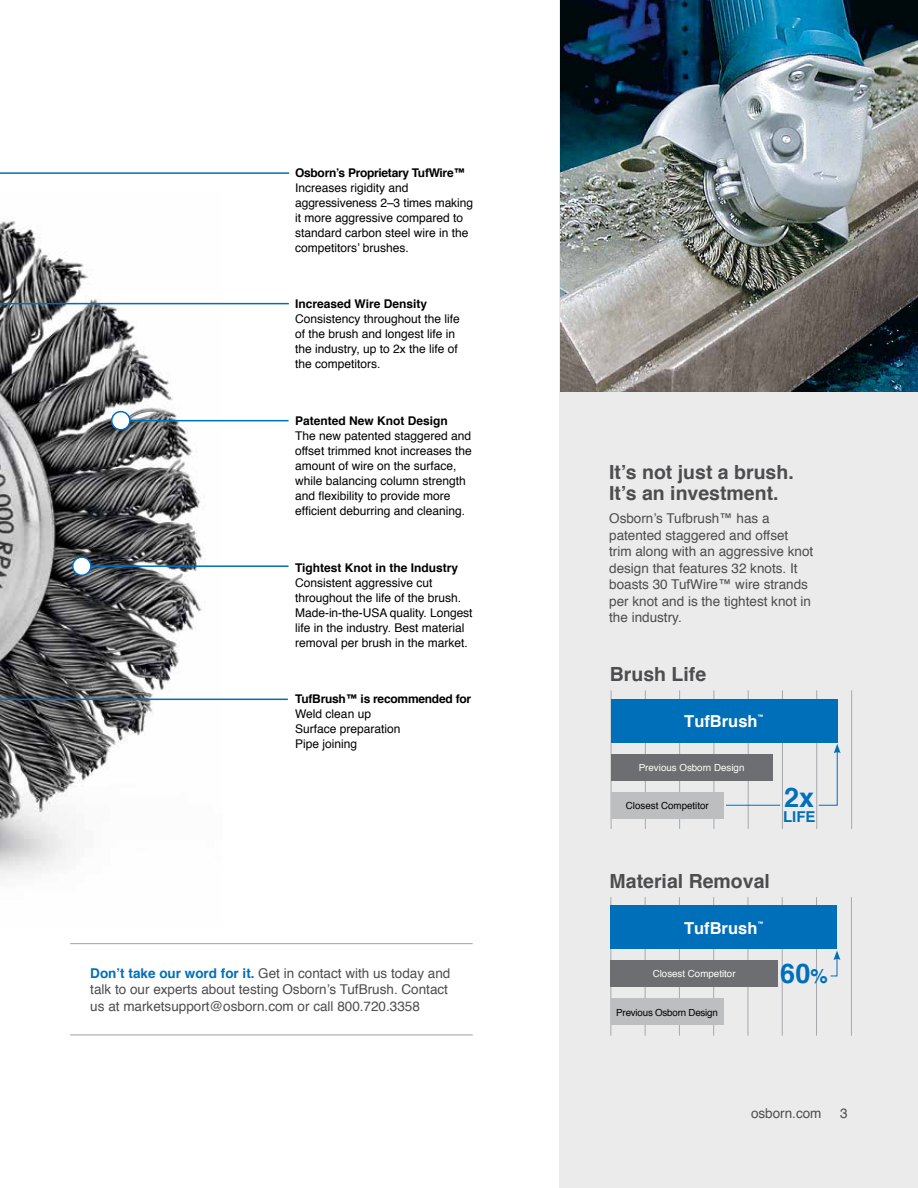
<style>
.page{position:relative;width:918px;height:1188px;background:#fff}
.page>*{position:absolute;margin:0;border:0;box-sizing:border-box;transform-origin:0 0}
.t1{font:700 27px "Helvetica";color:#006fba}
.t2{font:700 19.5px/21px "Helvetica";color:#4d4d4f}
.t3{font:700 16.5px "Helvetica";color:#fff}
.t4{font:700 15px "Helvetica";color:#006fba}
.t5{font:13.5px/16.5px "Helvetica";color:#4d4d4f}
.t6{font:12px/15px "Helvetica";color:#000}
.t7{font:700 12px "Helvetica";color:#000}
.t8{font:700 12px "Helvetica";letter-spacing:-.025em;color:#000}
.t9{font:700 12px "Helvetica";letter-spacing:-.02em;color:#000}
.t10{font:9.75px "Helvetica";color:#fff}
.t11{font:9.75px "Helvetica";letter-spacing:-.02em;color:#000}
.t12{font:9.75px "Helvetica";color:#000}
.t13{font:700 6.15px "Helvetica";color:#fff}
.s1{font-weight:700;color:#006fba}
.s2{font-size:19.5px}
</style>
<div class="page">
<img style="left:0;top:322px;width:222px;height:556px">
<div style="left:560px;top:0;width:358px;height:1188px;background:#ebebec"></div>
<img style="left:560px;top:0;width:358px;height:391px">
<hr style="left:70px;top:943px;width:403px;height:1px;background:#9d9fa2">
<hr style="left:70px;top:1035px;width:403px;height:1px;background:#9d9fa2">
<hr style="left:79px;top:565px;width:210px;height:2px;background:#006fba">
<div style="left:73px;top:557px;width:18px;height:18px;background:#fff;border-radius:50%"></div>
<div style="left:72px;top:556px;width:20px;height:20px;border:2px solid #006fba;border-radius:50%"></div>
<hr style="left:119px;top:420px;width:170px;height:1px;background:#006fba">
<div style="left:112px;top:412px;width:18px;height:18px;background:#fff;border-radius:50%"></div>
<div style="left:111px;top:411px;width:20px;height:19px;border:2px solid #006fba;border-radius:50%"></div>
<svg style="left:0;top:172px;width:290px;height:150px"></svg>
<hr style="left:0;top:699px;width:288px;height:1px;background:#006fba">
<hr style="left:0;top:303px;width:289px;height:1px;background:#006fba">
<hr style="left:611px;top:690px;width:1px;height:139px;background:#a7a9ac">
<hr style="left:645px;top:690px;width:1px;height:139px;background:#a7a9ac">
<hr style="left:679px;top:690px;width:1px;height:139px;background:#a7a9ac">
<hr style="left:714px;top:690px;width:1px;height:139px;background:#a7a9ac">
<hr style="left:748px;top:690px;width:1px;height:139px;background:#a7a9ac">
<hr style="left:782px;top:690px;width:1px;height:139px;background:#a7a9ac">
<hr style="left:816px;top:690px;width:1px;height:139px;background:#a7a9ac">
<hr style="left:851px;top:690px;width:1px;height:139px;background:#a7a9ac">
<div style="left:611px;top:754px;width:161px;height:27px;background:#6d6e71"></div>
<div style="left:611px;top:792px;width:113px;height:27px;background:#bcbec0"></div>
<div style="left:611px;top:699px;width:226px;height:43px;background:#006fba"></div>
<hr style="left:726px;top:805px;width:54px;height:1px;background:#006fba">
<svg style="left:818px;top:744px;width:23px;height:62px"></svg>
<hr style="left:611px;top:897px;width:1px;height:139px;background:#a7a9ac">
<hr style="left:645px;top:897px;width:1px;height:139px;background:#a7a9ac">
<hr style="left:679px;top:897px;width:1px;height:139px;background:#a7a9ac">
<hr style="left:713px;top:897px;width:1px;height:139px;background:#a7a9ac">
<hr style="left:748px;top:897px;width:1px;height:139px;background:#a7a9ac">
<hr style="left:782px;top:897px;width:1px;height:139px;background:#a7a9ac">
<hr style="left:816px;top:897px;width:1px;height:139px;background:#a7a9ac">
<hr style="left:851px;top:897px;width:1px;height:139px;background:#a7a9ac">
<div style="left:611px;top:960px;width:167px;height:27px;background:#6d6e71"></div>
<div style="left:611px;top:998px;width:113px;height:27px;background:#bcbec0"></div>
<div style="left:611px;top:906px;width:226px;height:43px;background:#006fba"></div>
<svg style="left:830px;top:951px;width:10px;height:26px"></svg>
<p class="t8" style="left:295px;top:163px;width:172px">Osborn’s Proprietary TufWire™</p>
<p class="t6" style="left:295px;top:181px;width:179px">Increases rigidity and aggressiveness 2–3 times making it more aggressive compared to standard carbon steel wire in the competitors’ brushes.</p>
<p class="t7" style="left:295px;top:294px;width:133px">Increased Wire Density</p>
<p class="t6" style="left:295px;top:312px;width:166px">Consistency throughout the life of the brush and longest life in the industry, up to 2x the life of the competitors.</p>
<p class="t7" style="left:295px;top:411px;width:154px">Patented New Knot Design</p>
<p class="t6" style="left:295px;top:429px;width:178px">The new patented staggered and offset trimmed knot increases the amount of wire on the surface, while balancing column strength and flexibility to provide more efficient deburring and cleaning.</p>
<p class="t7" style="left:295px;top:558px;width:165px">Tightest Knot in the Industry</p>
<p class="t6" style="left:295px;top:575px;width:179px">Consistent aggressive cut throughout the life of the brush.<br>Made-in-the-USA quality. Longest life in the industry. Best material removal per brush in the market.</p>
<p class="t9" style="left:295px;top:689px;width:177px">TufBrush™ is recommended for</p>
<p class="t6" style="left:295px;top:706px;width:107px">Weld clean up<br>Surface preparation<br>Pipe joining</p>
<p class="t5" style="left:90px;top:965px;width:362px"><span class="s1">Don’t take our word for it.</span> Get in contact with us today and talk to our experts about testing Osborn’s TufBrush. Contact us at marketsupport@osborn.com or call 800.720.3358</p>
<h2 class="t2" style="left:609px;top:462px;width:186px">It’s not just a brush.<br>It’s an investment.</h2>
<p class="t5" style="left:609px;top:511px;width:206px">Osborn’s Tufbrush™ has a patented staggered and offset trim along with an aggressive knot design that features 32 knots. It boasts 30 TufWire™ wire strands per knot and is the tightest knot in the industry.</p>
<h2 class="t2" style="left:610px;top:664px;width:98px">Brush Life</h2>
<h3 class="t3" style="left:684px;top:708px;width:75px">TufBrush</h3>
<p class="t13" style="left:758px;top:712px;width:8px">™</p>
<p class="t10" style="left:639px;top:760px;width:107px">Previous Osborn Design</p>
<p class="t12" style="left:626px;top:798px;width:84px">Closest Competitor</p>
<h1 class="t1" style="left:784px;top:776px;width:32px">2x</h1>
<p class="t4" style="left:783px;top:805px;width:34px">LIFE</p>
<h2 class="t2" style="left:610px;top:871px;width:162px">Material Removal</h2>
<h3 class="t3" style="left:684px;top:914px;width:75px">TufBrush</h3>
<p class="t13" style="left:757px;top:918px;width:8px">™</p>
<p class="t10" style="left:653px;top:966px;width:84px">Closest Competitor</p>
<p class="t11" style="left:616px;top:1005px;width:103px">Previous Osborn Design</p>
<h1 class="t1" style="left:780px;top:951px;width:49px">60<span class="s2">%</span></h1>
<p class="t5" style="left:751px;top:1105px;width:72px">osborn.com</p>
<p class="t5" style="left:840px;top:1105px;width:9px">3</p>
</div>
